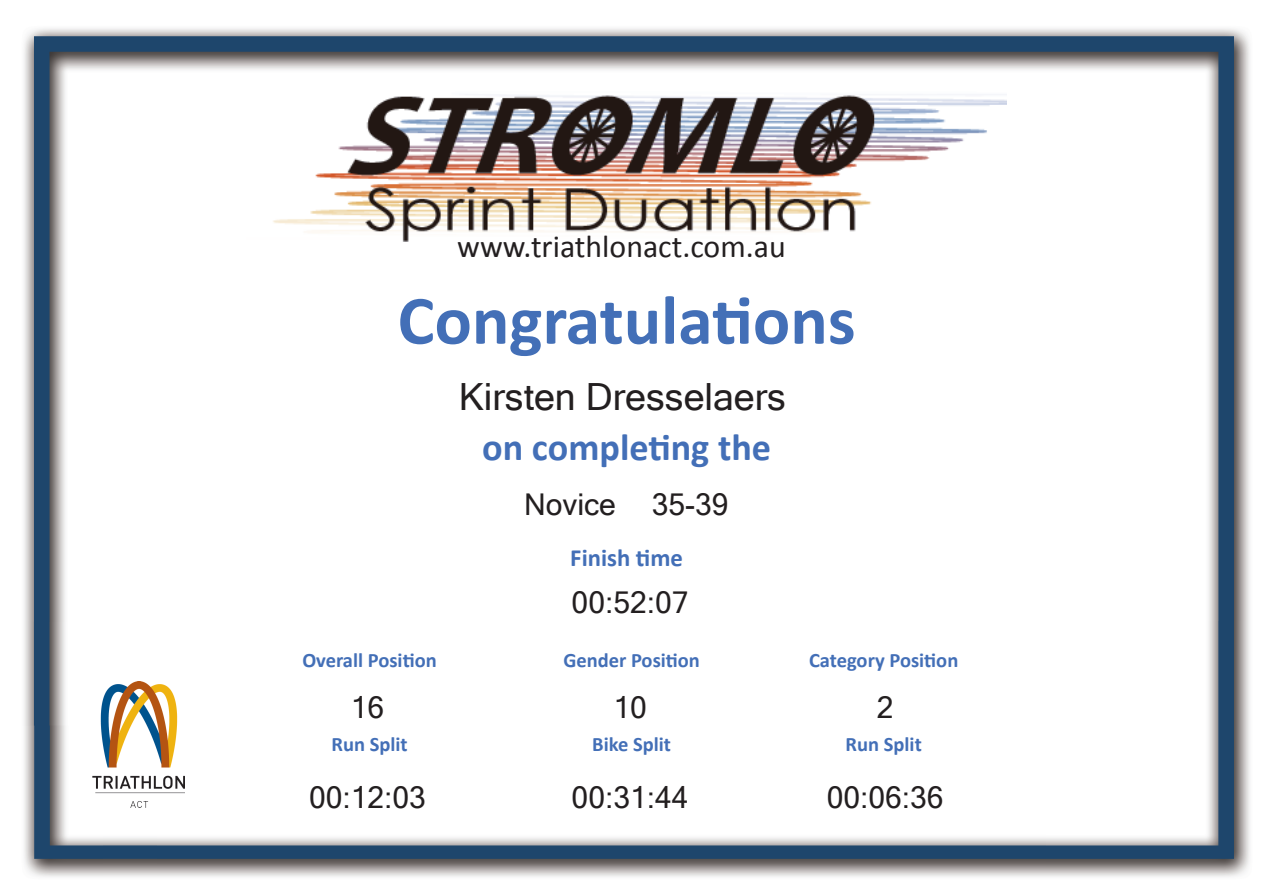
<style>
.page{position:relative;width:1263px;height:893px;background:#fff}
.page>*{position:absolute;margin:0;border:0;box-sizing:border-box;transform-origin:0 0}
.t1{font:700 69.75px "Calibri";color:#436fb7}
.t2{font:700 38.25px "Calibri";color:#436fb7}
.t3{font:37.5px "Microsoft Sans Serif";color:#231f20}
.t4{font:31.8px "Calibri";color:#231f20}
.t5{font:30px "Microsoft Sans Serif";color:#231f20}
.t6{font:700 24.75px "Calibri";color:#436fb7}
.t7{font:700 20.55px "Calibri";color:#436fb7}
</style>
<div class="page">
<img style="left:24px;top:28px;width:1226px;height:594px">
<img style="left:24px;top:622px;width:41px;height:103px">
<img style="left:1045px;top:622px;width:205px;height:255px">
<img style="left:24px;top:725px;width:80px;height:152px">
<img style="left:157px;top:837px;width:888px;height:40px">
<img style="left:104px;top:807px;width:53px;height:70px">
<img style="left:247px;top:90px;width:760px;height:152px">
<img style="left:93px;top:681px;width:92px;height:126px">
<h3 class="t4" style="left:457px;top:227px;width:330px">www.triathlonact.com.au</h3>
<h1 class="t1" style="left:398px;top:276px;width:460px">Congratulations</h1>
<h3 class="t3" style="left:459px;top:375px;width:329px">Kirsten Dresselaers</h3>
<h2 class="t2" style="left:482px;top:423px;width:290px">on completing the</h2>
<h3 class="t5" style="left:524px;top:487px;width:93px">Novice</h3>
<h3 class="t5" style="left:652px;top:487px;width:78px">35-39</h3>
<p class="t6" style="left:570px;top:542px;width:114px">Finish time</p>
<h3 class="t5" style="left:572px;top:585px;width:118px">00:52:07</h3>
<p class="t7" style="left:302px;top:647px;width:136px">Overall Position</p>
<p class="t7" style="left:563px;top:647px;width:138px">Gender Position</p>
<p class="t7" style="left:809px;top:647px;width:151px">Category Position</p>
<h3 class="t5" style="left:351px;top:690px;width:35px">16</h3>
<h3 class="t5" style="left:613px;top:690px;width:35px">10</h3>
<h3 class="t5" style="left:877px;top:690px;width:18px">2</h3>
<p class="t7" style="left:331px;top:731px;width:78px">Run Split</p>
<p class="t7" style="left:592px;top:731px;width:80px">Bike Split</p>
<p class="t7" style="left:846px;top:731px;width:78px">Run Split</p>
<h3 class="t5" style="left:309px;top:780px;width:118px">00:12:03</h3>
<h3 class="t5" style="left:572px;top:780px;width:118px">00:31:44</h3>
<h3 class="t5" style="left:827px;top:780px;width:118px">00:06:36</h3>
</div>
